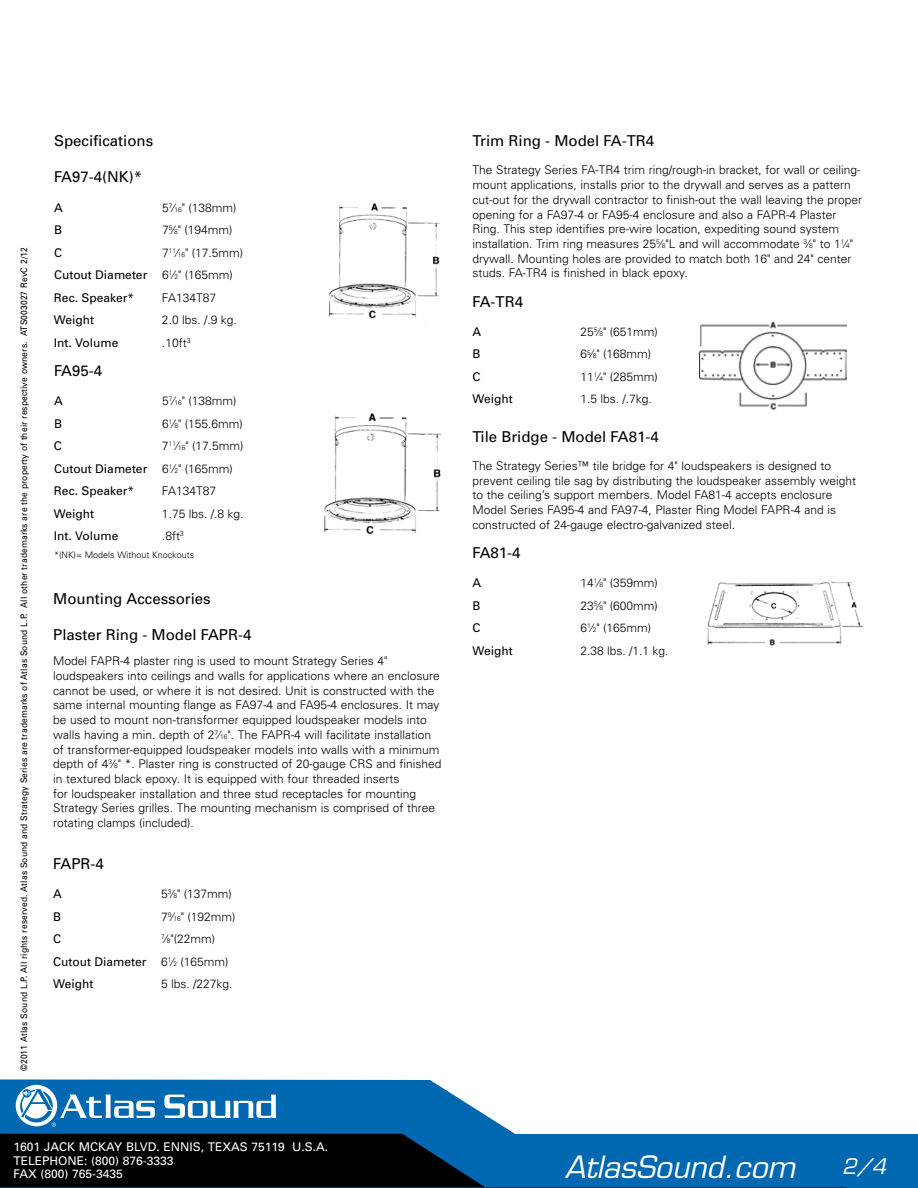
<style>
.page{position:relative;width:918px;height:1188px;background:#fff}
.page>*{position:absolute;margin:0;border:0;box-sizing:border-box;transform-origin:0 0}
.t1{font:italic 30px "Eurostile LT Std";color:#fff}
.t2{font:italic 21px "Eurostile LT Std";color:#fff}
.t3{font:15px "Univers";color:#000}
.t4{font:300 12px/14.7px "Univers";color:#000}
.t5{font:12px/22.5px "Univers";color:#000}
.t6{font:12px/13.5px "Univers";color:#fff}
.t7{font:9px "Univers";letter-spacing:.015em;color:#000;scale:.94 1}
.t8{font:300 9px "Univers";color:#000}
.s1{font-size:6.6px}
.s2{font-weight:300}
.s3{font-weight:300;font-size:6.6px}
</style>
<div class="page">
<svg style="left:0;top:1079px;width:918px;height:109px"></svg>
<svg style="left:0;top:1134px;width:847px;height:54px;background:#003053"></svg>
<svg style="left:164px;top:1095px;width:112px;height:23px"></svg>
<svg style="left:15px;top:1084px;width:43px;height:43px"></svg>
<div style="left:16px;top:1085px;width:41px;height:41px;background:#fff;border-radius:50%"></div>
<svg style="left:19px;top:1087px;width:136px;height:40px"></svg>
<img style="left:324px;top:413px;width:118px;height:121px">
<img style="left:329px;top:203px;width:111px;height:116px">
<img style="left:707px;top:581px;width:156px;height:65px">
<img style="left:699px;top:321px;width:147px;height:89px">
<p class="t7" style="left:19px;top:1071px;width:878px;rotate:-90deg">©2011 Atlas Sound L.P. All rights reserved. Atlas Sound and Strategy Series are trademarks of Atlas Sound L.P. All other trademarks are the property of their respective owners. ATS003027 RevC 2/12</p>
<p class="t3" style="left:54px;top:132px;width:101px">Specifications</p>
<p class="t3" style="left:54px;top:168px;width:90px">FA97-4(NK)*</p>
<p class="t5" style="left:54px;top:196px;width:10px">A</p>
<p class="t4" style="left:162px;top:200px;width:76px">5<sup>7</sup>⁄<span class="s1">16</span>" (138mm)</p>
<p class="t5" style="left:54px;top:219px;width:10px">B</p>
<p class="t4" style="left:162px;top:222px;width:72px">7<sup>5</sup>⁄<span class="s1">8</span>" (194mm)</p>
<p class="t5" style="left:54px;top:241px;width:10px">C</p>
<p class="t5" style="left:54px;top:241px;width:191px;text-indent:108px"><span class="s2">7</span><sup>11</sup><span class="s2">⁄</span><span class="s3">16</span><span class="s2">" (17.5mm)<br></span>Cutout Diameter <span class="s2">6</span><sup>1</sup><span class="s2">⁄</span><span class="s3">2</span><span class="s2">" (165mm)<br></span>Rec. Speaker*</p>
<p class="t4" style="left:162px;top:290px;width:56px">FA134T87</p>
<p class="t5" style="left:54px;top:309px;width:42px">Weight</p>
<p class="t4" style="left:162px;top:312px;width:76px">2.0 lbs. /.9 kg.</p>
<p class="t5" style="left:54px;top:331px;width:66px">Int. Volume</p>
<p class="t4" style="left:162px;top:335px;width:30px">.10ft<sup>3</sup></p>
<p class="t3" style="left:54px;top:362px;width:50px">FA95-4</p>
<p class="t5" style="left:54px;top:390px;width:10px">A</p>
<p class="t4" style="left:162px;top:393px;width:76px">5<sup>7</sup>⁄<span class="s1">16</span>" (138mm)</p>
<p class="t5" style="left:54px;top:412px;width:10px">B</p>
<p class="t4" style="left:162px;top:416px;width:82px">6<sup>1</sup>⁄<span class="s1">8</span>" (155.6mm)</p>
<p class="t5" style="left:54px;top:435px;width:10px">C</p>
<p class="t5" style="left:54px;top:435px;width:191px;text-indent:108px"><span class="s2">7</span><sup>11</sup><span class="s2">⁄</span><span class="s3">16</span><span class="s2">" (17.5mm)<br></span>Cutout Diameter <span class="s2">6</span><sup>1</sup><span class="s2">⁄</span><span class="s3">2</span><span class="s2">" (165mm)<br></span>Rec. Speaker*</p>
<p class="t4" style="left:162px;top:483px;width:56px">FA134T87</p>
<p class="t5" style="left:54px;top:502px;width:42px">Weight</p>
<p class="t4" style="left:162px;top:506px;width:83px">1.75 lbs. /.8 kg.</p>
<p class="t5" style="left:54px;top:525px;width:66px">Int. Volume</p>
<p class="t4" style="left:162px;top:528px;width:23px">.8ft<sup>3</sup></p>
<p class="t8" style="left:54px;top:550px;width:142px">*(NK)= Models Without Knockouts</p>
<p class="t3" style="left:53px;top:590px;width:159px">Mounting Accessories</p>
<p class="t3" style="left:53px;top:626px;width:200px">Plaster Ring - Model FAPR-4</p>
<p class="t4" style="left:53px;top:653px;width:390px">Model FAPR-4 plaster ring is used to mount Strategy Series 4" loudspeakers into ceilings and walls for applications where an enclosure cannot be used, or where it is not desired. Unit is constructed with the same internal mounting flange as FA97-4 and FA95-4 enclosures. It may be used to mount non-transformer equipped loudspeaker models into walls having a min. depth of 2<sup>7</sup>⁄<span class="s1">16</span>". The FAPR-4 will facilitate installation of transformer-equipped loudspeaker models into walls with a minimum depth of 4<sup>3</sup>⁄<span class="s1">8</span>" *. Plaster ring is constructed of 20-gauge CRS and finished in textured black epoxy. It is equipped with four threaded inserts<br>for loudspeaker installation and three stud receptacles for mounting Strategy Series grilles. The mounting mechanism is comprised of three rotating clamps (included).</p>
<p class="t3" style="left:53px;top:855px;width:52px">FAPR-4</p>
<p class="t5" style="left:53px;top:883px;width:10px">A</p>
<p class="t4" style="left:161px;top:886px;width:72px">5<sup>3</sup>⁄<span class="s1">8</span>" (137mm)</p>
<p class="t5" style="left:53px;top:905px;width:10px">B</p>
<p class="t4" style="left:161px;top:909px;width:76px">7<sup>9</sup>⁄<span class="s1">16</span>" (192mm)</p>
<p class="t5" style="left:53px;top:928px;width:10px">C</p>
<p class="t5" style="left:53px;top:928px;width:177px;text-indent:108px"><sup>7</sup><span class="s2">⁄</span><span class="s3">8</span><span class="s2">"(22mm)<br></span>Cutout Diameter <span class="s2">6</span><sup>1</sup><span class="s2">⁄</span><span class="s3">2</span> <span class="s2">(165mm)<br></span>Weight</p>
<p class="t4" style="left:161px;top:976px;width:73px">5 lbs. /227kg.</p>
<p class="t6" style="left:14px;top:1140px;width:316px">1601 JACK MCKAY BLVD. ENNIS, TEXAS 75119 U.S.A.<br>TELEPHONE: (800) 876-3333<br>FAX (800) 765-3435</p>
<p class="t3" style="left:472px;top:132px;width:183px">Trim Ring - Model FA-TR4</p>
<p class="t4" style="left:472px;top:163px;width:391px">The Strategy Series FA-TR4 trim ring/rough-in bracket, for wall or ceiling&shy;mount applications, installs prior to the drywall and serves as a pattern cut-out for the drywall contractor to finish-out the wall leaving the proper opening for a FA97-4 or FA95-4 enclosure and also a FAPR-4 Plaster Ring. This step identifies pre-wire location, expediting sound system installation. Trim ring measures 25<sup>5</sup>⁄<span class="s1">8</span>"L and will accommodate <sup>3</sup>⁄<span class="s1">8</span>" to 1<sup>1</sup>⁄<span class="s1">4</span>" drywall. Mounting holes are provided to match both 16" and 24" center studs. FA-TR4 is finished in black epoxy.</p>
<p class="t3" style="left:473px;top:293px;width:52px">FA-TR4</p>
<p class="t5" style="left:473px;top:320px;width:10px">A</p>
<p class="t4" style="left:581px;top:324px;width:79px">25<sup>5</sup>⁄<span class="s1">8</span>" (651mm)</p>
<p class="t5" style="left:473px;top:343px;width:10px">B</p>
<p class="t4" style="left:581px;top:346px;width:72px">6<sup>5</sup>⁄<span class="s1">8</span>" (168mm)</p>
<p class="t5" style="left:473px;top:365px;width:10px">C</p>
<p class="t4" style="left:581px;top:369px;width:79px">11<sup>1</sup>⁄<span class="s1">4</span>" (285mm)</p>
<p class="t5" style="left:472px;top:388px;width:42px">Weight</p>
<p class="t4" style="left:580px;top:391px;width:73px">1.5 lbs. /.7kg.</p>
<p class="t3" style="left:473px;top:428px;width:188px">Tile Bridge - Model FA81-4</p>
<p class="t4" style="left:473px;top:458px;width:385px">The Strategy Series™ tile bridge for 4" loudspeakers is designed to prevent ceiling tile sag by distributing the loudspeaker assembly weight to the ceiling’s support members. Model FA81-4 accepts enclosure Model Series FA95-4 and FA97-4, Plaster Ring Model FAPR-4 and is constructed of 24-gauge electro-galvanized steel.</p>
<p class="t3" style="left:473px;top:544px;width:50px">FA81-4</p>
<p class="t5" style="left:473px;top:572px;width:10px">A</p>
<p class="t4" style="left:581px;top:575px;width:79px">14<sup>1</sup>⁄<span class="s1">8</span>" (359mm)</p>
<p class="t5" style="left:472px;top:594px;width:10px">B</p>
<p class="t4" style="left:580px;top:598px;width:79px">23<sup>5</sup>⁄<span class="s1">8</span>" (600mm)</p>
<p class="t5" style="left:473px;top:617px;width:10px">C</p>
<p class="t4" style="left:581px;top:620px;width:72px">6<sup>1</sup>⁄<span class="s1">2</span>" (165mm)</p>
<p class="t5" style="left:472px;top:639px;width:42px">Weight</p>
<p class="t4" style="left:580px;top:643px;width:90px">2.38 lbs. /1.1 kg.</p>
<h1 class="t1" style="left:565px;top:1149px;width:232px">AtlasSound.com</h1>
<h2 class="t2" style="left:842px;top:1154px;width:46px">2/4</h2>
</div>
